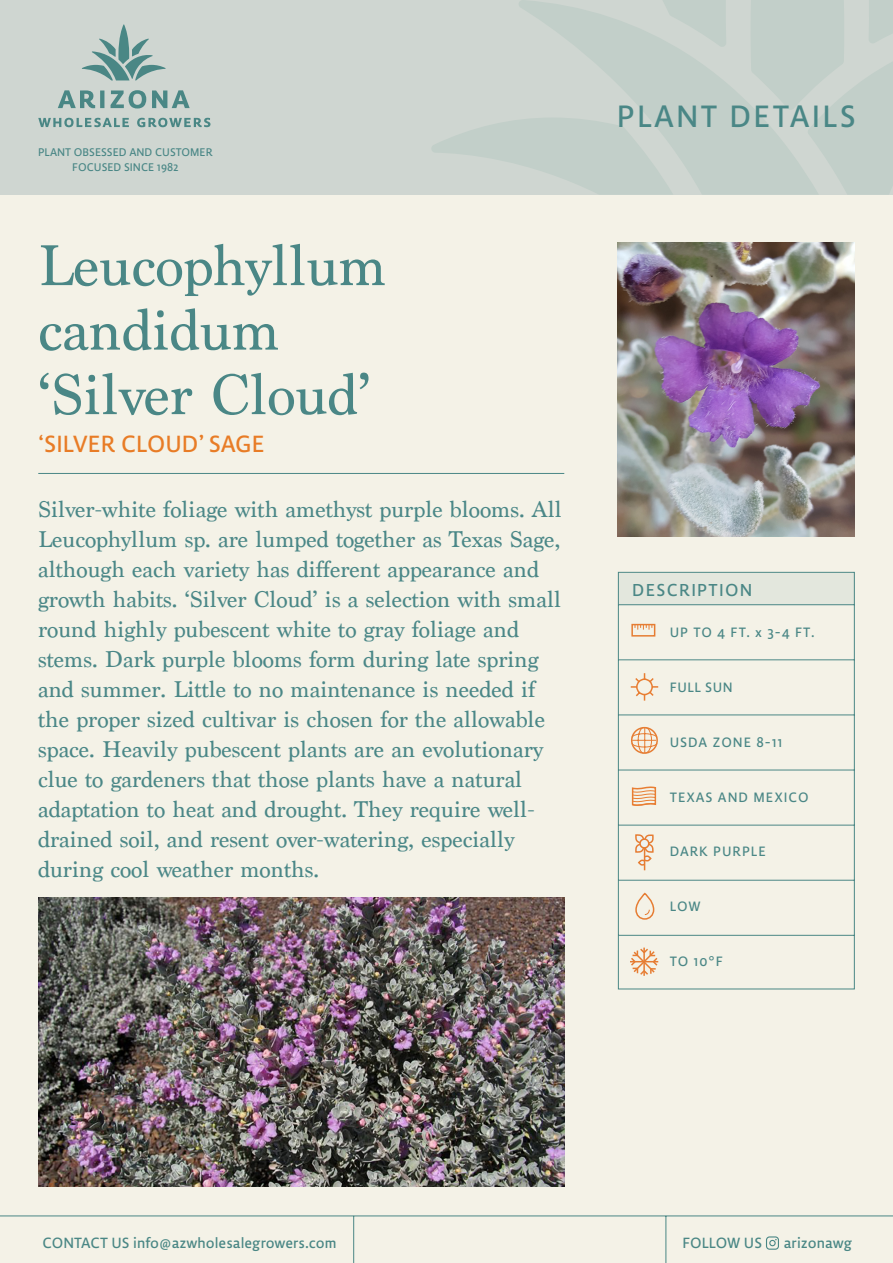
<style>
.page{position:relative;width:893px;height:1263px;background:#f4f2e7}
.page>*{position:absolute;margin:0;border:0;box-sizing:border-box;transform-origin:0 0}
.Títulos{font:60px "Marion";color:#4a8786}
.t1{font:37.5px "Lemon Sans";letter-spacing:.06em;color:#4a8786}
.t2{font:28.5px "Lemon Sans";color:#e87c26}
.párrafo{font:24px/30px "Marion";color:#4a8787}
.t3{font:21px "Lemon Sans";letter-spacing:.06em;color:#4a8786}
.t4{font:18px "Lemon Sans";color:#4a8785}
.Ficha{font:16.5px "Lemon Sans";letter-spacing:.06em;color:#4a8786}
.t5{font:13.5px/15px "Lemon Sans";color:#4a8786;text-align:center}
</style>
<div class="page">
<div style="left:0;top:0;width:893px;height:195px;background:#cfd6d1"></div>
<svg style="left:432px;top:120px;width:86px;height:44px"></svg>
<svg style="left:819px;top:0;width:74px;height:194px"></svg>
<svg style="left:518px;top:0;width:301px;height:194px;fill:#c2cfc9"></svg>
<svg style="left:38px;top:24px;width:172px;height:103px"></svg>
<hr style="left:0;top:1215px;width:893px;height:1px;background:#4a8785">
<hr style="left:353px;top:1216px;width:1px;height:47px;background:#4a8785">
<hr style="left:665px;top:1216px;width:1px;height:47px;background:#4a8785">
<svg style="left:766px;top:1236px;width:13px;height:14px"></svg>
<svg style="left:618px;top:572px;width:237px;height:418px"></svg>
<div style="left:631px;top:624px;width:24px;height:13px;border:2px solid #e67d33"></div>
<svg style="left:635px;top:625px;width:17px;height:5px"></svg>
<svg style="left:631px;top:727px;width:27px;height:27px"></svg>
<svg style="left:635px;top:893px;width:20px;height:27px"></svg>
<svg style="left:634px;top:832px;width:21px;height:38px"></svg>
<svg style="left:629px;top:947px;width:30px;height:29px"></svg>
<svg style="left:631px;top:786px;width:26px;height:20px"></svg>
<svg style="left:629px;top:672px;width:31px;height:30px"></svg>
<img style="left:617px;top:243px;width:238px;height:293px">
<img style="left:38px;top:898px;width:526px;height:288px">
<hr style="left:38px;top:473px;width:526px;height:1px;background:#4a8787">
<p class="t5" style="left:38px;top:144px;width:176px">PLANT OBSESSED AND CUSTOMER<br>FOCUSED SINCE 1982</p>
<p class="Títulos" style="left:38px;top:230px;width:350px">Leucophyllum</p>
<p class="Títulos" style="left:38px;top:294px;width:243px">candidum</p>
<p class="Títulos" style="left:38px;top:359px;width:334px">‘Silver Cloud’</p>
<p class="t2" style="left:38px;top:427px;width:228px">‘SILVER CLOUD’ SAGE</p>
<p class="párrafo" style="left:38px;top:494px;width:525px">Silver-white foliage with amethyst purple blooms. All Leucophyllum sp. are lumped together as Texas Sage, although each variety has different appearance and growth habits. ‘Silver Cloud’ is a selection with small round highly pubescent white to gray foliage and stems. Dark purple blooms form during late spring and summer. Little to no maintenance is needed if the proper sized cultivar is chosen for the allowable space. Heavily pubescent plants are an evolutionary clue to gardeners that those plants have a natural adaptation to heat and drought. They require well&shy;drained soil, and resent over-watering, especially during cool weather months.</p>
<h2 class="t1" style="left:617px;top:95px;width:240px">PLANT DETAILS</h2>
<p class="t3" style="left:632px;top:578px;width:122px">DESCRIPTION</p>
<p class="Ficha" style="left:670px;top:623px;width:146px">UP TO 4 FT. x 3-4 FT.</p>
<p class="Ficha" style="left:670px;top:678px;width:64px">FULL SUN</p>
<p class="Ficha" style="left:670px;top:733px;width:114px">USDA ZONE 8-11</p>
<p class="Ficha" style="left:670px;top:787px;width:140px">TEXAS AND MEXICO</p>
<p class="Ficha" style="left:670px;top:842px;width:98px">DARK PURPLE</p>
<p class="Ficha" style="left:670px;top:897px;width:32px">LOW</p>
<p class="Ficha" style="left:670px;top:952px;width:55px">TO 10°F</p>
<p class="t4" style="left:43px;top:1232px;width:296px">CONTACT US info@azwholesalegrowers.com</p>
<p class="t4" style="left:682px;top:1232px;width:171px">FOLLOW US arizonawg</p>
</div>
